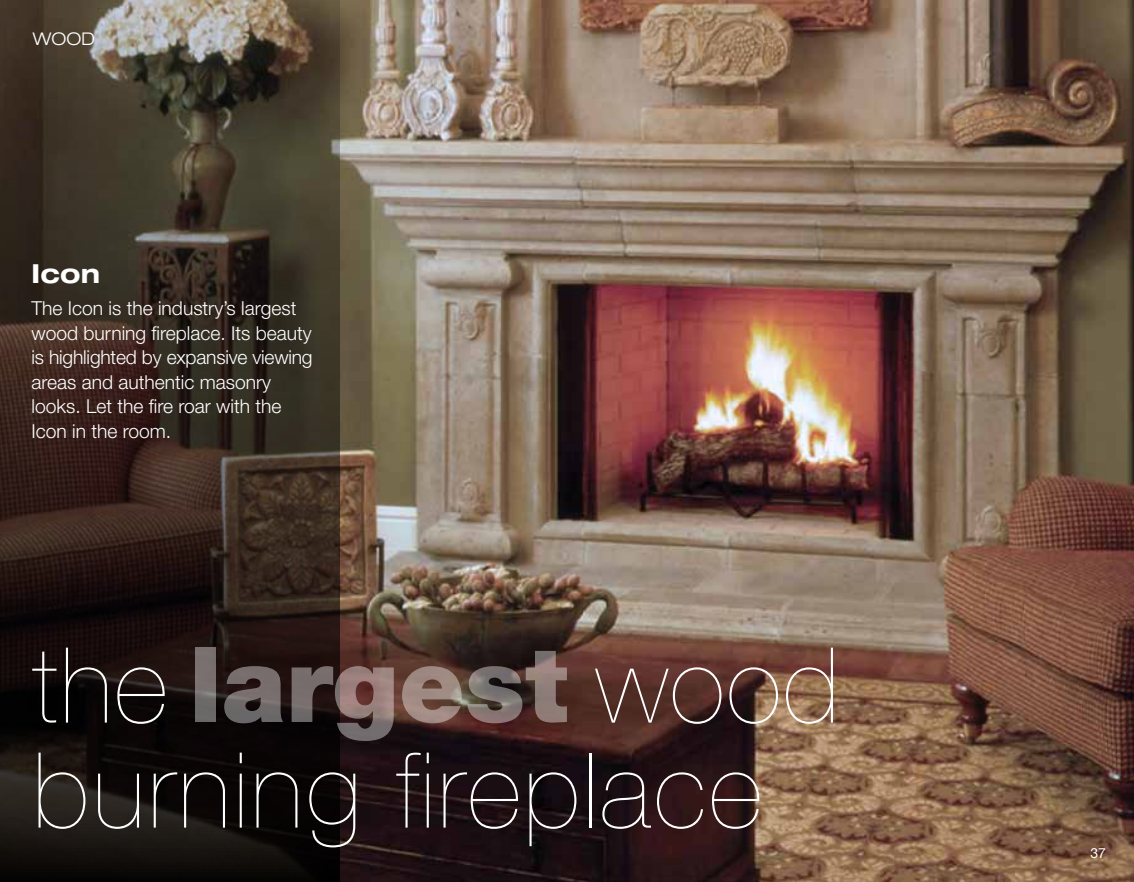
<style>
.page{position:relative;width:1134px;height:882px;background:#fff}
.page>*{position:absolute;margin:0;border:0;box-sizing:border-box;transform-origin:0 0}
.t1{font:200 105px/105px "Helvetica Neue";letter-spacing:.03em;color:#fff}
.t2{font:700 expanded 26.25px "Helvetica Neue";color:#fff}
.t3{font:300 19.25px/24.5px "Helvetica Neue";color:#fff}
.t4{font:300 expanded 17.5px "Helvetica Neue";color:#fff}
.t5{font:14px "Helvetica Neue";color:#fff}
.s1{font-weight:900}
</style>
<div class="page">
<img style="left:339px;top:0;width:795px;height:882px">
<svg style="left:0;top:0;width:339px;height:882px;background:#31271f"></svg>
<p class="t4" style="left:33px;top:28px;width:64px">WOOD</p>
<h2 class="t2" style="left:32px;top:257px;width:70px">Icon</h2>
<p class="t3" style="left:32px;top:296px;width:283px">The Icon is the industry’s largest wood burning fireplace. Its beauty is highlighted by expansive viewing areas and authentic masonry looks. Let the fire roar with the<br>Icon in the room.</p>
<h1 class="t1" style="left:33px;top:632px;width:808px">the <span class="s1">largest</span> wood burning fireplace</h1>
<p class="t5" style="left:1090px;top:845px;width:17px">37</p>
</div>
